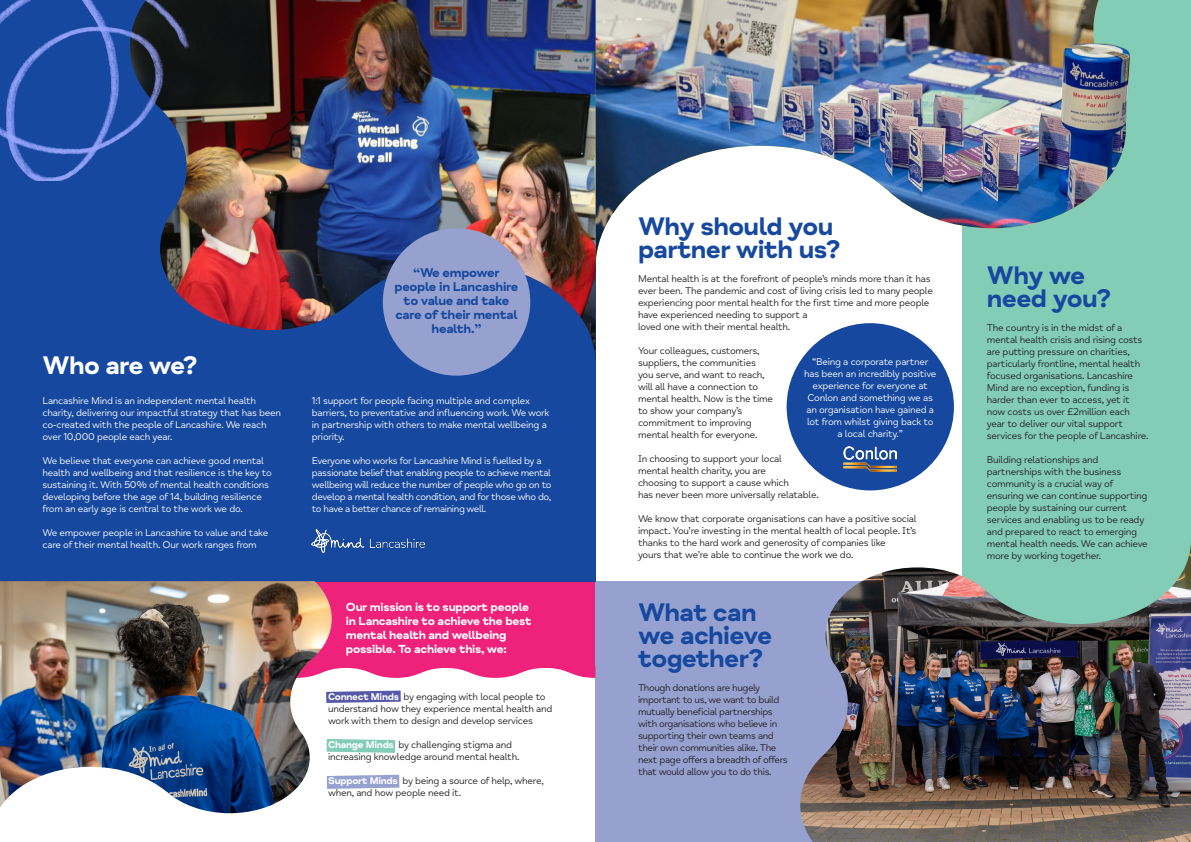
<style>
.page{position:relative;width:1191px;height:842px;background:#fff}
.page>*{position:absolute;margin:0;border:0;box-sizing:border-box;transform-origin:0 0}
.t1{font:700 26px/23px "Mind Meridian";letter-spacing:-.025em;color:#15489e}
.t2{font:700 26px "Mind Meridian";letter-spacing:-.025em;color:#fff}
.t3{font:700 13px/14px "Mind Meridian";letter-spacing:-.025em;color:#15489e;text-align:center}
.t4{font:700 12px/14px "Mind Meridian";letter-spacing:-.025em;color:#fff}
.t5{font:10px/12px "Mind Meridian";letter-spacing:-.025em;color:#231f20}
.t6{font:10px/12px "Mind Meridian";letter-spacing:-.025em;color:#fff}
.s1{font-weight:700;color:#fff}
</style>
<div class="page">
<svg style="left:332px;top:690px;width:69px;height:13px"></svg>
<svg style="left:332px;top:739px;width:63px;height:14px"></svg>
<svg style="left:332px;top:775px;width:67px;height:14px"></svg>
<div style="left:281px;top:581px;width:314px;height:85px;background:#ee227b"></div>
<div style="left:962px;top:0;width:229px;height:690px;background:#83cdb7"></div>
<div style="left:595px;top:581px;width:342px;height:261px;background:#96a1d0"></div>
<div style="left:0;top:0;width:595px;height:581px;background:#15489e"></div>
<div style="left:786px;top:323px;width:168px;height:167px;background:#15489e;border-radius:50%"></div>
<img style="left:843px;top:446px;width:54px;height:26px">
<img style="left:595px;top:0;width:535px;height:269px">
<img style="left:800px;top:543px;width:391px;height:299px">
<img style="left:160px;top:0;width:435px;height:364px">
<svg style="left:332px;top:666px;width:263px;height:12px"></svg>
<img style="left:312px;top:530px;width:112px;height:22px">
<img style="left:0;top:0;width:191px;height:180px">
<div style="left:383px;top:228px;width:147px;height:148px;background:#96a1d0;border-radius:50%"></div>
<img style="left:0;top:581px;width:332px;height:232px">
<p class="t2" style="left:43px;top:350px;width:157px">Who are we?</p>
<p class="t6" style="left:43px;top:395px;width:240px">Lancashire Mind is an independent mental health charity, delivering our impactful strategy that has been co-created with the people of Lancashire. We reach over 10,000 people each year.</p>
<p class="t6" style="left:43px;top:455px;width:231px">We believe that everyone can achieve good mental health and wellbeing and that resilience is the key to</p>
<p class="t6" style="left:43px;top:479px;width:228px">sustaining it. With 50% of mental health conditions developing before the age of 14, building resilience from an early age is central to the work we do.</p>
<p class="t6" style="left:43px;top:527px;width:227px">We empower people in Lancashire to value and take care of their mental health. Our work ranges from</p>
<p class="t3" style="left:394px;top:266px;width:125px">“We empower people in Lancashire to value and take care of their mental health.”</p>
<p class="t6" style="left:312px;top:395px;width:239px">1:1 support for people facing multiple and complex barriers, to preventative and influencing work. We work in partnership with others to make mental wellbeing a priority.</p>
<p class="t6" style="left:312px;top:455px;width:241px">Everyone who works for Lancashire Mind is fuelled by a passionate belief that enabling people to achieve mental wellbeing will reduce the number of people who go on to develop a mental health condition, and for those who do, to have a better chance of remaining well.</p>
<p class="t4" style="left:346px;top:600px;width:187px">Our mission is to support people in Lancashire to achieve the best mental health and wellbeing possible. To achieve this, we:</p>
<p class="t5" style="left:328px;top:691px;width:226px"><span class="s1">Connect Minds</span> by engaging with local people to understand how they experience mental health and work with them to design and develop services</p>
<p class="t5" style="left:328px;top:739px;width:193px"><span class="s1">Change Minds</span> by challenging stigma and increasing knowledge around mental health.</p>
<p class="t5" style="left:328px;top:775px;width:217px"><span class="s1">Support Minds</span> by being a source of help, where, when, and how people need it.</p>
<p class="t1" style="left:638px;top:216px;width:197px">Why should you</p>
<p class="t1" style="left:638px;top:239px;width:204px">partner with us?</p>
<p class="t5" style="left:638px;top:273px;width:296px">Mental health is at the forefront of people’s minds more than it has ever been. The pandemic and cost of living crisis led to many people experiencing poor mental health for the first time and more people have experienced needing to support a</p>
<p class="t5" style="left:638px;top:321px;width:154px">loved one with their mental health.</p>
<p class="t5" style="left:638px;top:345px;width:123px">Your colleagues, customers,</p>
<p class="t5" style="left:638px;top:357px;width:119px">suppliers, the communities</p>
<p class="t5" style="left:638px;top:369px;width:128px">you serve, and want to reach,</p>
<p class="t5" style="left:638px;top:381px;width:122px">will all have a connection to</p>
<p class="t5" style="left:638px;top:393px;width:137px">mental health. Now is the time</p>
<p class="t5" style="left:638px;top:405px;width:106px">to show your company’s</p>
<p class="t5" style="left:638px;top:417px;width:115px">commitment to improving</p>
<p class="t5" style="left:638px;top:429px;width:121px">mental health for everyone.</p>
<p class="t5" style="left:638px;top:453px;width:145px">In choosing to support your local</p>
<p class="t5" style="left:638px;top:465px;width:130px">mental health charity, you are</p>
<p class="t5" style="left:638px;top:477px;width:152px">choosing to support a cause which</p>
<p class="t5" style="left:638px;top:489px;width:182px">has never been more universally relatable.</p>
<p class="t5" style="left:638px;top:513px;width:280px;text-align:justify">We know that corporate organisations can have a positive social impact. You’re investing in the mental health of local people. It’s thanks to the hard work and generosity of companies like</p>
<p class="t5" style="left:638px;top:549px;width:217px">yours that we’re able to continue the work we do.</p>
<p class="t6" style="left:804px;top:356px;width:134px;text-align:center">“Being a corporate partner has been an incredibly positive experience for everyone at<br>Conlon and something we as an organisation have gained a lot from whilst giving back to a local charity.”</p>
<p class="t1" style="left:638px;top:601px;width:136px">What can we achieve together?</p>
<p class="t5" style="left:638px;top:682px;width:151px">Though donations are hugely important to us, we want to build mutually beneficial partnerships with organisations who believe in supporting their own teams and their own communities alike. The next page offers a breadth of offers that would allow you to do this.</p>
<p class="t1" style="left:986px;top:264px;width:100px">Why we</p>
<p class="t1" style="left:986px;top:287px;width:126px">need you?</p>
<p class="t5" style="left:986px;top:321px;width:163px">The country is in the midst of a mental health crisis and rising costs are putting pressure on charities, particularly frontline, mental health focused organisations. Lancashire Mind are no exception, funding is harder than ever to access, yet it now costs us over £2million each year to deliver our vital support services for the people of Lancashire.</p>
<p class="t5" style="left:986px;top:453px;width:163px">Building relationships and partnerships with the business community is a crucial way of ensuring we can continue supporting people by sustaining our current services and enabling us to be ready and prepared to react to emerging mental health needs. We can achieve more by working together.</p>
</div>
